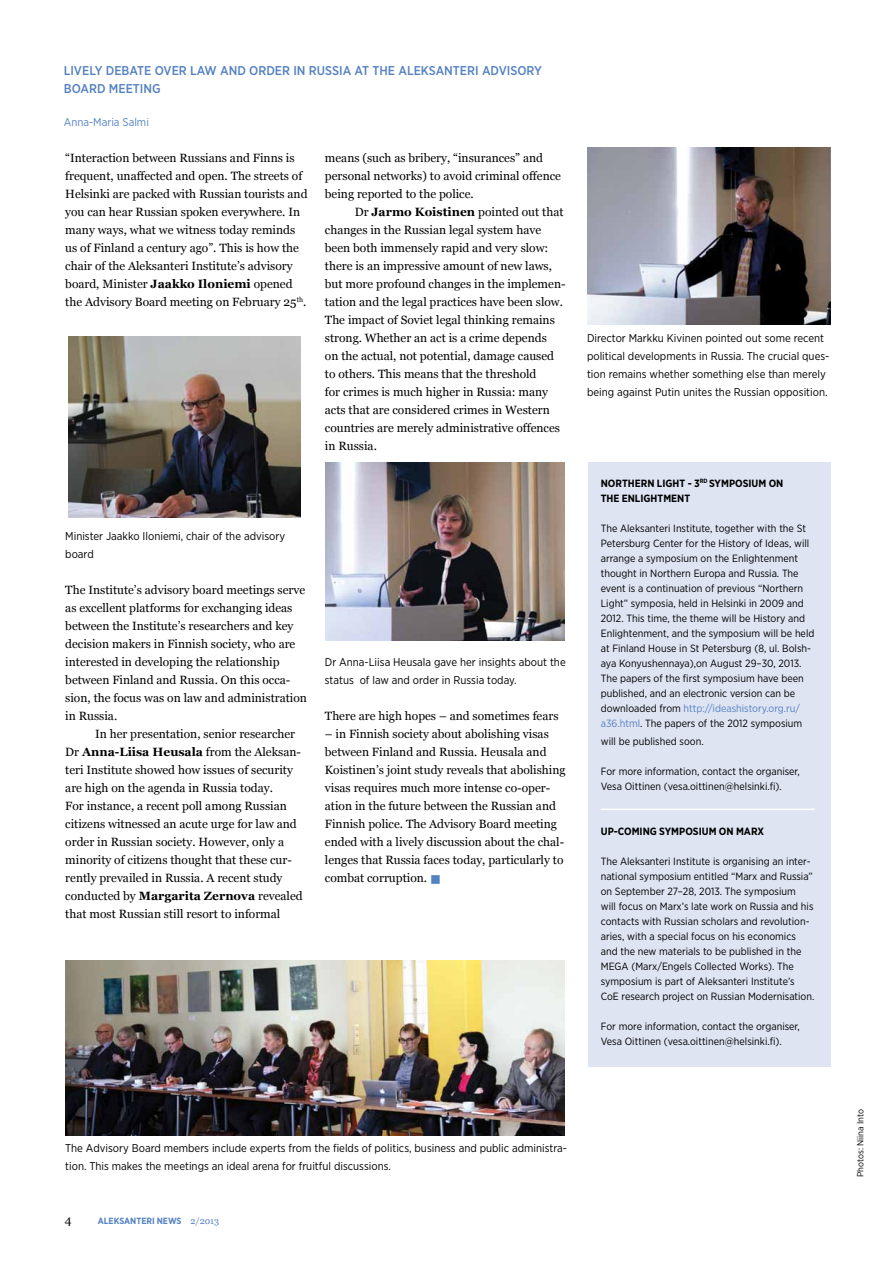
<style>
.page{position:relative;width:893px;height:1263px;background:#fff}
.page>*{position:absolute;margin:0;border:0;box-sizing:border-box;transform-origin:0 0}
.t1{font:500 12.75px/18px "Gotham Narrow";color:#5481c1}
.t2{font:12px/18px "Georgia";color:#000}
.t3{font:11.25px/18px "Gotham Narrow";color:#000}
.t4{font:11.25px "Gotham Narrow";color:#5481c1}
.t5{font:10.5px/15px "Gotham Narrow";color:#000}
.t6{font:700 10.5px "Gotham Narrow";color:#000}
.t7{font:700 9px "Gotham Narrow";color:#5481c1}
.t8{font:9px "Gotham Narrow";color:#000}
.s1{font-weight:700}
.s2{color:#5481c1}
.s3{font-family:"Georgia";font-weight:400}
</style>
<div class="page">
<div style="left:588px;top:462px;width:242px;height:605px;background:#dfe4f3"></div>
<img style="left:587px;top:148px;width:243px;height:176px">
<img style="left:325px;top:462px;width:240px;height:179px">
<img style="left:65px;top:960px;width:500px;height:176px">
<img style="left:68px;top:337px;width:232px;height:180px">
<hr style="left:601px;top:809px;width:213px;height:1px;background:#fff">
<p class="t1" style="left:64px;top:61px;width:480px">LIVELY DEBATE OVER LAW AND ORDER IN RUSSIA AT THE ALEKSANTERI ADVISORY<br>BOARD MEETING</p>
<p class="t4" style="left:64px;top:115px;width:87px">Anna-Maria Salmi</p>
<p class="t2" style="left:65px;top:149px;width:244px">“Interaction between Russians and Finns is frequent, unaffected and open. The streets of Helsinki are packed with Russian tourists and you can hear Russian spoken everywhere. In many ways, what we witness today reminds us of Finland a century ago”. This is how the chair of the Aleksanteri Institute’s advisory board, Minister <span class="s1">Jaakko Iloniemi</span> opened the Advisory Board meeting on February 25<sup>th</sup>.</p>
<p class="t2" style="left:325px;top:149px;width:238px">means (such as bribery, “insurances” and personal networks) to avoid criminal offence being reported to the police.</p>
<p class="t2" style="left:325px;top:203px;width:242px;text-indent:30px">Dr <span class="s1">Jarmo Koistinen</span> pointed out that changes in the Russian legal system have been both immensely rapid and very slow: there is an impressive amount of new laws, but more profound changes in the implemen&shy;tation and the legal practices have been slow.<br>The impact of Soviet legal thinking remains strong. Whether an act is a crime depends<br>on the actual, not potential, damage caused to others. This means that the threshold<br>for crimes is much higher in Russia: many acts that are considered crimes in Western countries are merely administrative offences in Russia.</p>
<p class="t3" style="left:65px;top:527px;width:221px">Minister Jaakko Iloniemi, chair of the advisory board</p>
<p class="t2" style="left:65px;top:581px;width:243px">The Institute’s advisory board meetings serve as excellent platforms for exchanging ideas between the Institute’s researchers and key decision makers in Finnish society, who are interested in developing the relationship between Finland and Russia. On this occa&shy;sion, the focus was on law and administration in Russia.</p>
<p class="t2" style="left:65px;top:725px;width:239px;text-indent:30px">In her presentation, senior researcher Dr <span class="s1">Anna-Liisa Heusala</span> from the Aleksan&shy;teri Institute showed how issues of security are high on the agenda in Russia today.<br>For instance, a recent poll among Russian citizens witnessed an acute urge for law and order in Russian society. However, only a minority of citizens thought that these cur&shy;rently prevailed in Russia. A recent study conducted by <span class="s1">Margarita Zernova</span> revealed that most Russian still resort to informal</p>
<p class="t3" style="left:325px;top:653px;width:242px">Dr Anna-Liisa Heusala gave her insights about the status of law and order in Russia today.</p>
<p class="t2" style="left:325px;top:707px;width:235px">There are high hopes – and sometimes fears</p>
<p class="t2" style="left:325px;top:725px;width:242px">– in Finnish society about abolishing visas between Finland and Russia. Heusala and Koistinen’s joint study reveals that abolishing visas requires much more intense co-oper&shy;ation in the future between the Russian and Finnish police. The Advisory Board meeting ended with a lively discussion about the chal&shy;lenges that Russia faces today, particularly to combat corruption. <span class="s2">■</span></p>
<p class="t3" style="left:587px;top:329px;width:244px">Director Markku Kivinen pointed out some recent political developments in Russia. The crucial ques&shy;tion remains whether something else than merely being against Putin unites the Russian opposition.</p>
<p class="t6" style="left:601px;top:476px;width:8px">NORTHERN</p>
<p class="t6" style="left:657px;top:476px;width:120px">LIGHT - 3<sup>RD</sup> SYMPOSIUM ON</p>
<p class="t6" style="left:601px;top:491px;width:7px">THE</p>
<p class="t6" style="left:622px;top:491px;width:7px">ENLI</p>
<p class="t6" style="left:644px;top:491px;width:15px">GHTMENT</p>
<p class="t5" style="left:601px;top:520px;width:215px">The Aleksanteri Institute, together with the St Petersburg Center for the History of Ideas, will arrange a symposium on the Enlightenment thought in Northern Europa and Russia. The event is a continuation of previous “Northern Light” symposia, held in Helsinki in 2009 and 2012. This time, the theme will be History and Enlightenment, and the symposium will be held at Finland House in St Petersburg (8, ul. Bolsh&shy;aya Konyushennaya),on August 29–30, 2013.<br>The papers of the first symposium have been published, and an electronic version can be downloaded from <span class="s2">http://ideashistory.org.ru/ a36.html</span>. The papers of the 2012 symposium</p>
<p class="t5" style="left:601px;top:733px;width:104px">will be published soon.</p>
<p class="t5" style="left:601px;top:763px;width:201px">For more information, contact the organiser,<br>Vesa Oittinen (vesa.oittinen@helsinki.fi).</p>
<p class="t6" style="left:601px;top:824px;width:25px">UP-COMIN</p>
<p class="t6" style="left:650px;top:824px;width:95px">G SYMPOSIUM ON MAR</p>
<p class="t6" style="left:758px;top:824px;width:8px">X</p>
<p class="t5" style="left:601px;top:853px;width:215px">The Aleksanteri Institute is organising an inter&shy;national symposium entitled “Marx and Russia” on September 27–28, 2013. The symposium<br>will focus on Marx’s late work on Russia and his contacts with Russian scholars and revolution&shy;aries, with a special focus on his economics and the new materials to be published in the MEGA (Marx/Engels Collected Works). The symposium is part of Aleksanteri Institute’s CoE research project on Russian Modernisation.</p>
<p class="t5" style="left:601px;top:1018px;width:201px">For more information, contact the organiser,<br>Vesa Oittinen (vesa.oittinen@helsinki.fi).</p>
<p class="t3" style="left:65px;top:1139px;width:503px">The Advisory Board members include experts from the fields of politics, business and public administra&shy;tion. This makes the meetings an ideal arena for fruitful discussions.</p>
<p class="t2" style="left:65px;top:1211px;width:8px">4</p>
<p class="t7" style="left:98px;top:1215px;width:123px">ALEKSANTERI NEWS <span class="s3">2/2013</span></p>
<p class="t8" style="left:855px;top:1177px;width:70px;rotate:-90deg">Photos: Niina Into</p>
</div>
